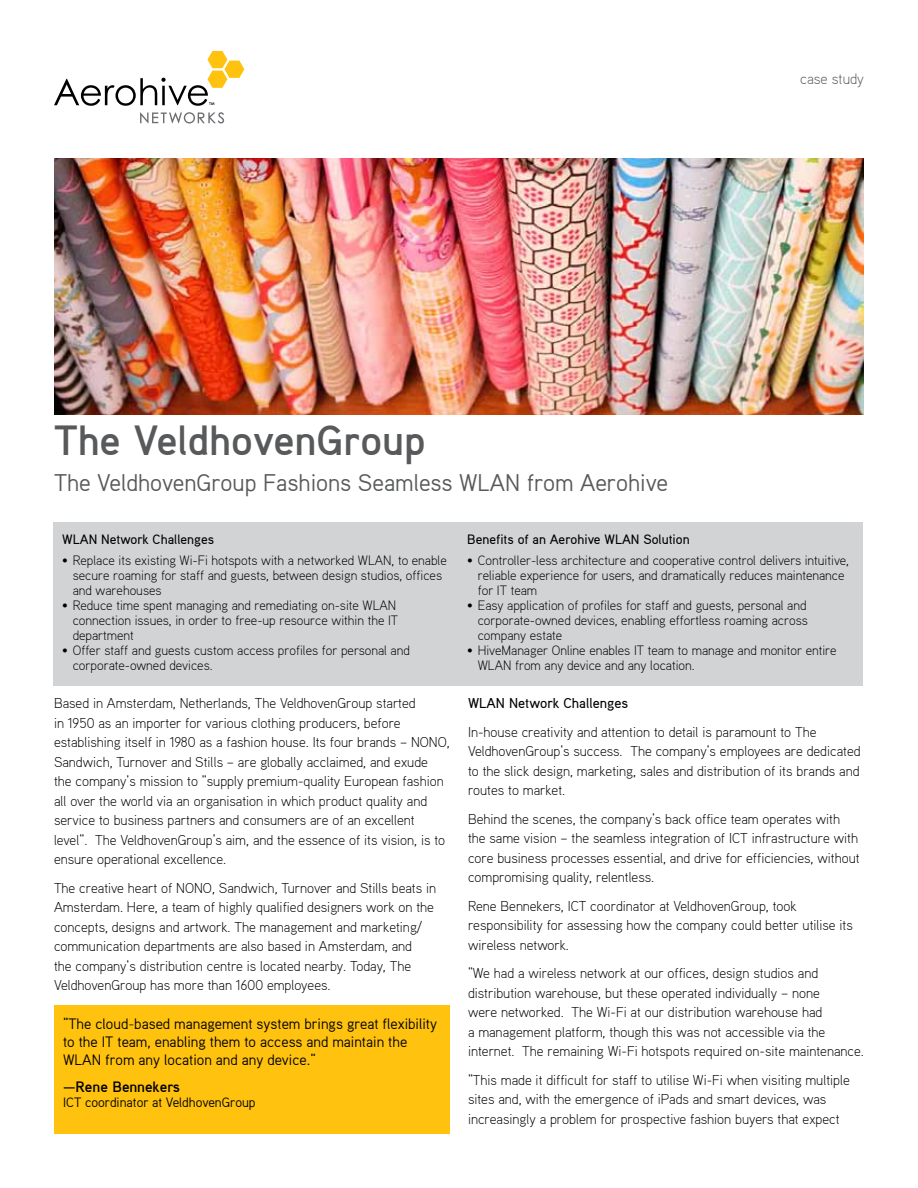
<style>
.page{position:relative;width:918px;height:1188px;background:#fff}
.page>*{position:absolute;margin:0;border:0;box-sizing:border-box;transform-origin:0 0}
.t1{font:700 42px "Aaux";color:#58595b}
.t2{font:24px "Aaux";color:#58595b}
.t3{font:15px/18px "Aaux";color:#000}
.t4{font:700 15px "Aaux";color:#000}
.t5{font:300 15px "Aaux";color:#58595b}
.t6{font:300 14.25px/19.5px "Aaux";color:#000}
.t7{font:500 14.25px "Aaux";color:#000}
.t8{font:300 13.5px/15px "Aaux";color:#000}
.t9{font:500 13.5px "Aaux";color:#000}
.t10{font:13.5px "Aaux";color:#000}
</style>
<div class="page">
<svg style="left:140px;top:112px;width:84px;height:11px"></svg>
<svg style="left:54px;top:51px;width:190px;height:55px"></svg>
<div style="left:54px;top:1005px;width:396px;height:129px;background:#ffc20e"></div>
<img style="left:54px;top:159px;width:810px;height:256px">
<div style="left:53px;top:522px;width:810px;height:164px;background:#d1d3d4"></div>
<p class="t5" style="left:800px;top:69px;width:65px">case study</p>
<h1 class="t1" style="left:54px;top:414px;width:373px">The VeldhovenGroup</h1>
<h2 class="t2" style="left:54px;top:468px;width:616px">The VeldhovenGroup Fashions Seamless WLAN from Aerohive</h2>
<p class="t9" style="left:62px;top:531px;width:153px">WLAN Network Challenges</p>
<p class="t8" style="left:73px;top:553px;width:376px;text-indent:-11px">• Replace its existing Wi-Fi hotspots with a networked WLAN, to enable secure roaming for staff and guests, between design studios, offices and warehouses</p>
<p class="t8" style="left:73px;top:598px;width:327px;text-indent:-11px">• Reduce time spent managing and remediating on-site WLAN connection issues, in order to free-up resource within the IT department</p>
<p class="t8" style="left:73px;top:643px;width:339px;text-indent:-11px">• Offer staff and guests custom access profiles for personal and corporate-owned devices.</p>
<p class="t6" style="left:54px;top:693px;width:397px">Based in Amsterdam, Netherlands, The VeldhovenGroup started<br>in 1950 as an importer for various clothing producers, before establishing itself in 1980 as a fashion house. Its four brands – NONO, Sandwich, Turnover and Stills – are globally acclaimed, and exude<br>the company’s mission to “supply premium-quality European fashion all over the world via an organisation in which product quality and service to business partners and consumers are of an excellent level”. The VeldhovenGroup’s aim, and the essence of its vision, is to ensure operational excellence.</p>
<p class="t6" style="left:54px;top:878px;width:384px">The creative heart of NONO, Sandwich, Turnover and Stills beats in Amsterdam. Here, a team of highly qualified designers work on the concepts, designs and artwork. The management and marketing/ communication departments are also based in Amsterdam, and<br>the company’s distribution centre is located nearby. Today, The VeldhovenGroup has more than 1600 employees.</p>
<p class="t3" style="left:63px;top:1014px;width:376px">“The cloud-based management system brings great flexibility to the IT team, enabling them to access and maintain the<br>WLAN from any location and any device.”</p>
<p class="t4" style="left:63px;top:1077px;width:119px">—Rene Bennekers</p>
<p class="t10" style="left:63px;top:1093px;width:194px">ICT coordinator at VeldhovenGroup</p>
<p class="t9" style="left:467px;top:531px;width:224px">Benefits of an Aerohive WLAN Solution</p>
<p class="t8" style="left:478px;top:553px;width:373px;text-indent:-11px">• Controller-less architecture and cooperative control delivers intuitive, reliable experience for users, and dramatically reduces maintenance for IT team</p>
<p class="t8" style="left:478px;top:598px;width:332px;text-align:justify;text-indent:-11px">• Easy application of profiles for staff and guests, personal and corporate-owned devices, enabling effortless roaming across company estate</p>
<p class="t8" style="left:478px;top:643px;width:360px;text-indent:-11px">• HiveManager Online enables IT team to manage and monitor entire<br>WLAN from any device and any location.</p>
<p class="t7" style="left:468px;top:694px;width:162px">WLAN Network Challenges</p>
<p class="t6" style="left:468px;top:722px;width:394px">In-house creativity and attention to detail is paramount to The VeldhovenGroup’s success. The company’s employees are dedicated to the slick design, marketing, sales and distribution of its brands and routes to market.</p>
<p class="t6" style="left:468px;top:809px;width:393px">Behind the scenes, the company’s back office team operates with the same vision – the seamless integration of ICT infrastructure with core business processes essential, and drive for efficiencies, without compromising quality, relentless.</p>
<p class="t6" style="left:468px;top:896px;width:386px">Rene Bennekers, ICT coordinator at VeldhovenGroup, took responsibility for assessing how the company could better utilise its wireless network.</p>
<p class="t6" style="left:468px;top:963px;width:397px">“We had a wireless network at our offices, design studios and distribution warehouse, but these operated individually – none<br>were networked. The Wi-Fi at our distribution warehouse had<br>a management platform, though this was not accessible via the internet. The remaining Wi-Fi hotspots required on-site maintenance.</p>
<p class="t6" style="left:468px;top:1070px;width:383px">“This made it difficult for staff to utilise Wi-Fi when visiting multiple sites and, with the emergence of iPads and smart devices, was increasingly a problem for prospective fashion buyers that expect</p>
</div>
